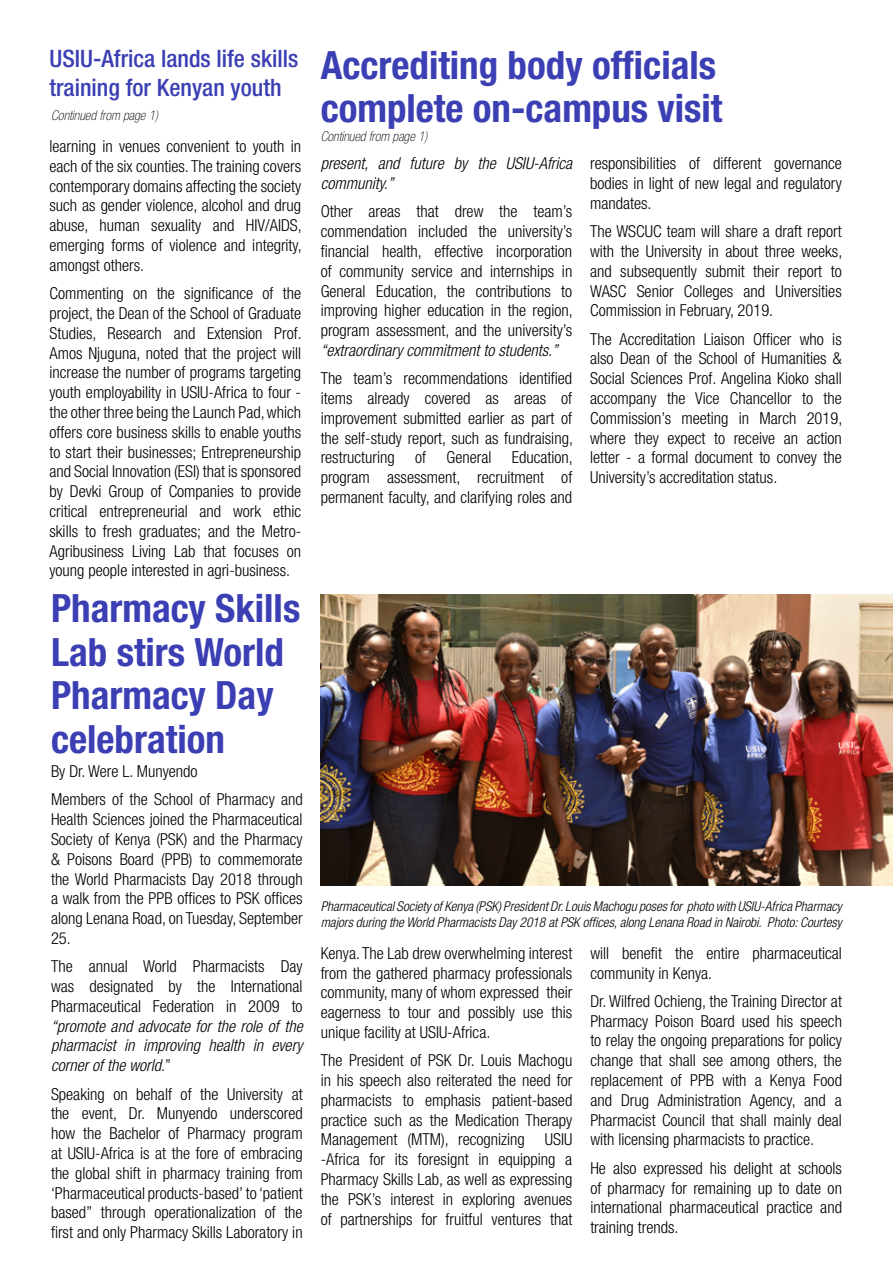
<style>
.page{position:relative;width:893px;height:1263px;background:#fff}
.page>*{position:absolute;margin:0;border:0;box-sizing:border-box;transform-origin:0 0}
.t1{font:700 condensed 39px/43.5px "Helvetica Neue LT Std";color:#3b3fb3}
.t2{font:500 condensed 24px/28.8px "Helvetica Neue LT Std";color:#3b3fb3}
.t3{font:300 condensed 16.5px/19.8px "Helvetica Neue LT Std";color:#000;text-align:justify}
.t4{font:italic 300 condensed 16.5px/19.8px "Helvetica Neue LT Std";color:#000;text-align:justify}
.t5{font:italic 300 condensed 13.5px/16.2px "Helvetica Neue LT Std";color:#000}
.t6{font:italic 100 condensed 13.5px "Helvetica Neue LT Std";color:#000}
.s1{font-style:normal}
</style>
<div class="page">
<img style="left:321px;top:595px;width:572px;height:290px">
<h2 class="t2" style="left:50px;top:44px;width:250px">USIU-Africa lands life skills training for Kenyan youth</h2>
<p class="t6" style="left:51px;top:108px;width:108px">Continued from page 1)</p>
<p class="t3" style="left:50px;top:136px;width:254px">learning in venues convenient to youth in each of the six counties. The training covers contemporary domains affecting the society such as gender violence, alcohol and drug abuse, human sexuality and HIV/AIDS, emerging forms of violence and integrity, amongst others.</p>
<p class="t3" style="left:50px;top:283px;width:254px">Commenting on the significance of the project, the Dean of the School of Graduate Studies, Research and Extension Prof.<br>Amos Njuguna, noted that the project will increase the number of programs targeting youth employability in USIU-Africa to four - the other three being the Launch Pad, which offers core business skills to enable youths to start their businesses; Entrepreneurship and Social Innovation (ESI) that is sponsored by Devki Group of Companies to provide critical entrepreneurial and work ethic skills to fresh graduates; and the Metro-Agribusiness Living Lab that focuses on young people interested in agri-business.</p>
<h1 class="t1" style="left:51px;top:586px;width:251px">Pharmacy Skills<br>Lab stirs World<br>Pharmacy Day celebration</h1>
<p class="t3" style="left:51px;top:757px;width:253px;line-height:28.3px">By Dr. Were L. Munyendo<br>Members of the School of Pharmacy and</p>
<p class="t3" style="left:51px;top:809px;width:253px">Health Sciences joined the Pharmaceutical Society of Kenya (PSK) and the Pharmacy &amp; Poisons Board (PPB) to commemorate the World Pharmacists Day 2018 through a walk from the PPB offices to PSK offices along Lenana Road, on Tuesday, September 25.</p>
<p class="t3" style="left:51px;top:956px;width:253px">The annual World Pharmacists Day was designated by the International Pharmaceutical Federation in 2009 to</p>
<p class="t4" style="left:51px;top:1016px;width:253px">“promote and advocate for the role of the pharmacist in improving health in every corner of the world<span class="s1">.”</span></p>
<p class="t3" style="left:51px;top:1084px;width:253px">Speaking on behalf of the University at the event, Dr. Munyendo underscored how the Bachelor of Pharmacy program at USIU-Africa is at the fore of embracing the global shift in pharmacy training from ‘Pharmaceutical products-based’ to ‘patient based’’ through operationalization of the first and only Pharmacy Skills Laboratory in</p>
<h1 class="t1" style="left:321px;top:43px;width:397px">Accrediting body officials</h1>
<h1 class="t1" style="left:321px;top:86px;width:403px">complete on-campus visit</h1>
<p class="t6" style="left:321px;top:128px;width:108px">Continued from page 1)</p>
<p class="t4" style="left:321px;top:154px;width:253px">present, and future by the USIU-Africa community.”</p>
<p class="t3" style="left:321px;top:201px;width:254px">Other areas that drew the team’s commendation included the university’s financial health, effective incorporation of community service and internships in General Education, the contributions to improving higher education in the region, program assessment, and the university’s</p>
<p class="t4" style="left:321px;top:341px;width:239px">“extraordinary commitment to students.”</p>
<p class="t3" style="left:321px;top:368px;width:254px">The team’s recommendations identified items already covered as areas of improvement submitted earlier as part of the self-study report, such as fundraising, restructuring of General Education, program assessment, recruitment of permanent faculty, and clarifying roles and</p>
<p class="t3" style="left:590px;top:153px;width:253px">responsibilities of different governance bodies in light of new legal and regulatory mandates.</p>
<p class="t3" style="left:590px;top:221px;width:254px">The WSCUC team will share a draft report with the University in about three weeks, and subsequently submit their report to WASC Senior Colleges and Universities Commission in February, 2019.</p>
<p class="t3" style="left:590px;top:329px;width:254px">The Accreditation Liaison Officer who is also Dean of the School of Humanities &amp; Social Sciences Prof. Angelina Kioko shall accompany the Vice Chancellor to the Commission’s meeting in March 2019, where they expect to receive an action letter - a formal document to convey the University’s accreditation status.</p>
<p class="t5" style="left:321px;top:899px;width:523px">Pharmaceutical Society of Kenya (PSK) President Dr. Louis Machogu poses for photo with USIU-Africa Pharmacy majors during the World Pharmacists Day 2018 at PSK offices, along Lenana Road in Nairobi. Photo: Courtesy</p>
<p class="t3" style="left:321px;top:943px;width:253px">Kenya. The Lab drew overwhelming interest from the gathered pharmacy professionals community, many of whom expressed their eagerness to tour and possibly use this unique facility at USIU-Africa.</p>
<p class="t3" style="left:321px;top:1050px;width:253px">The President of PSK Dr. Louis Machogu in his speech also reiterated the need for pharmacists to emphasis patient-based practice such as the Medication Therapy Management (MTM), recognizing USIU -Africa for its foresignt in equipping a Pharmacy Skills Lab, as well as expressing the PSK’s interest in exploring avenues of partnerships for fruitful ventures that</p>
<p class="t3" style="left:590px;top:943px;width:253px">will benefit the entire pharmaceutical community in Kenya.</p>
<p class="t3" style="left:590px;top:991px;width:253px">Dr. Wilfred Ochieng, the Training Director at Pharmacy Poison Board used his speech to relay the ongoing preparations for policy change that shall see among others, the replacement of PPB with a Kenya Food and Drug Administration Agency, and a Pharmacist Council that shall mainly deal with licensing pharmacists to practice.</p>
<p class="t3" style="left:590px;top:1158px;width:253px">He also expressed his delight at schools of pharmacy for remaining up to date on international pharmaceutical practice and training trends.</p>
</div>
